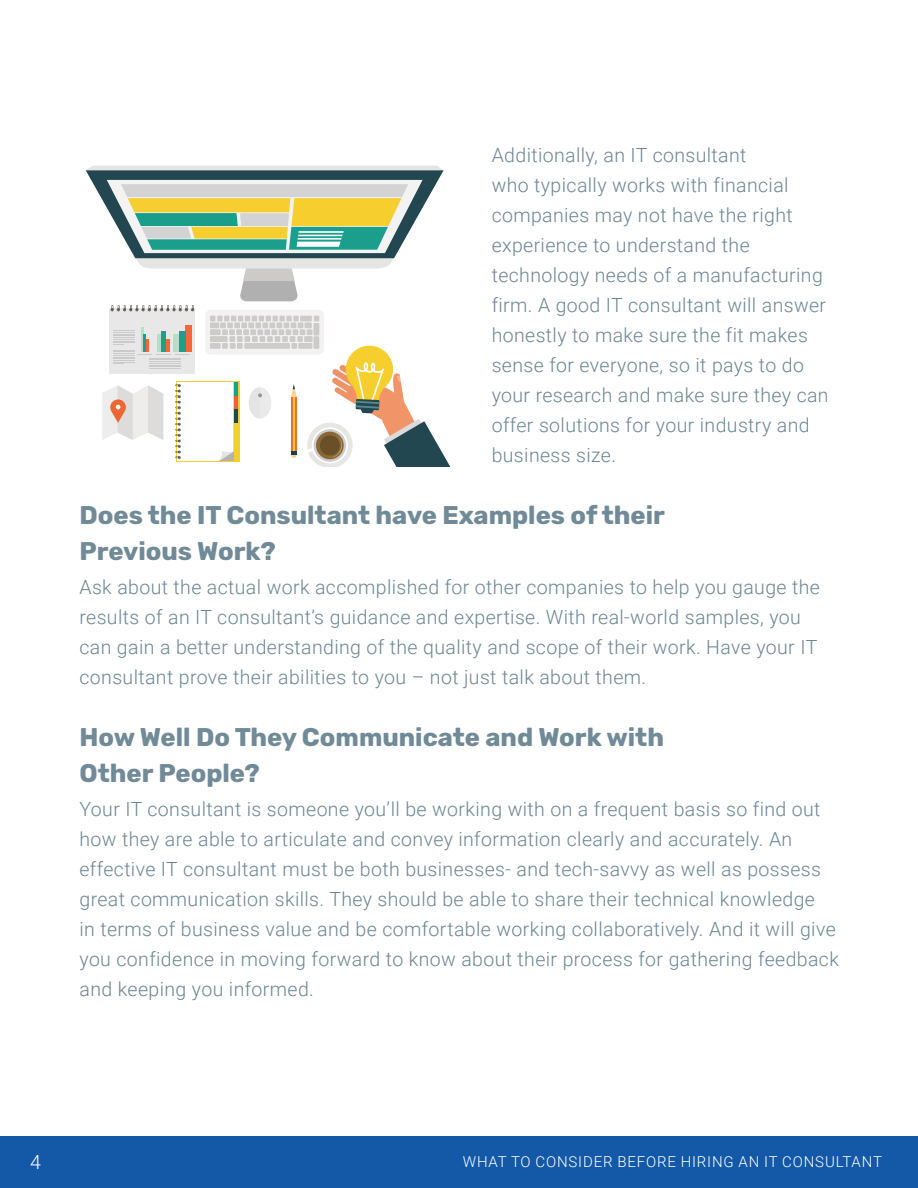
<style>
.page{position:relative;width:918px;height:1188px;background:#fff}
.page>*{position:absolute;margin:0;border:0;box-sizing:border-box;transform-origin:0 0}
.t1{font:700 25.5px/36px "Rubik";color:#708a97}
.t2{font:300 19.5px/30px "Roboto";letter-spacing:.02em;color:#6b8593}
.t3{font:300 19.5px "Roboto";color:#fff}
.t4{font:300 15px "Roboto";letter-spacing:.055em;color:#fff}
</style>
<div class="page">
<div style="left:0;top:1136px;width:918px;height:52px;background:#1359a8"></div>
<svg style="left:86px;top:166px;width:364px;height:300px"></svg>
<p class="t2" style="left:492px;top:140px;width:338px">Additionally, an IT consultant<br>who typically works with financial companies may not have the right experience to understand the technology needs of a manufacturing firm. A good IT consultant will answer honestly to make sure the fit makes sense for everyone, so it pays to do your research and make sure they can offer solutions for your industry and business size.</p>
<h1 class="t1" style="left:80px;top:498px;width:587px">Does the IT Consultant have Examples of their<br>Previous Work?</h1>
<p class="t2" style="left:80px;top:572px;width:742px">Ask about the actual work accomplished for other companies to help you gauge the results of an IT consultant’s guidance and expertise. With real-world samples, you can gain a better understanding of the quality and scope of their work. Have your IT consultant prove their abilities to you – not just talk about them.</p>
<h1 class="t1" style="left:80px;top:720px;width:586px">How Well Do They Communicate and Work with<br>Other People?</h1>
<p class="t2" style="left:80px;top:794px;width:761px">Your IT consultant is someone you’ll be working with on a frequent basis so find out how they are able to articulate and convey information clearly and accurately. An effective IT consultant must be both businesses- and tech-savvy as well as possess great communication skills. They should be able to share their technical knowledge<br>in terms of business value and be comfortable working collaboratively. And it will give you confidence in moving forward to know about their process for gathering feedback and keeping you informed.</p>
<p class="t3" style="left:30px;top:1148px;width:12px">4</p>
<p class="t4" style="left:463px;top:1151px;width:421px">WHAT TO CONSIDER BEFORE HIRING AN IT CONSULTANT</p>
</div>
